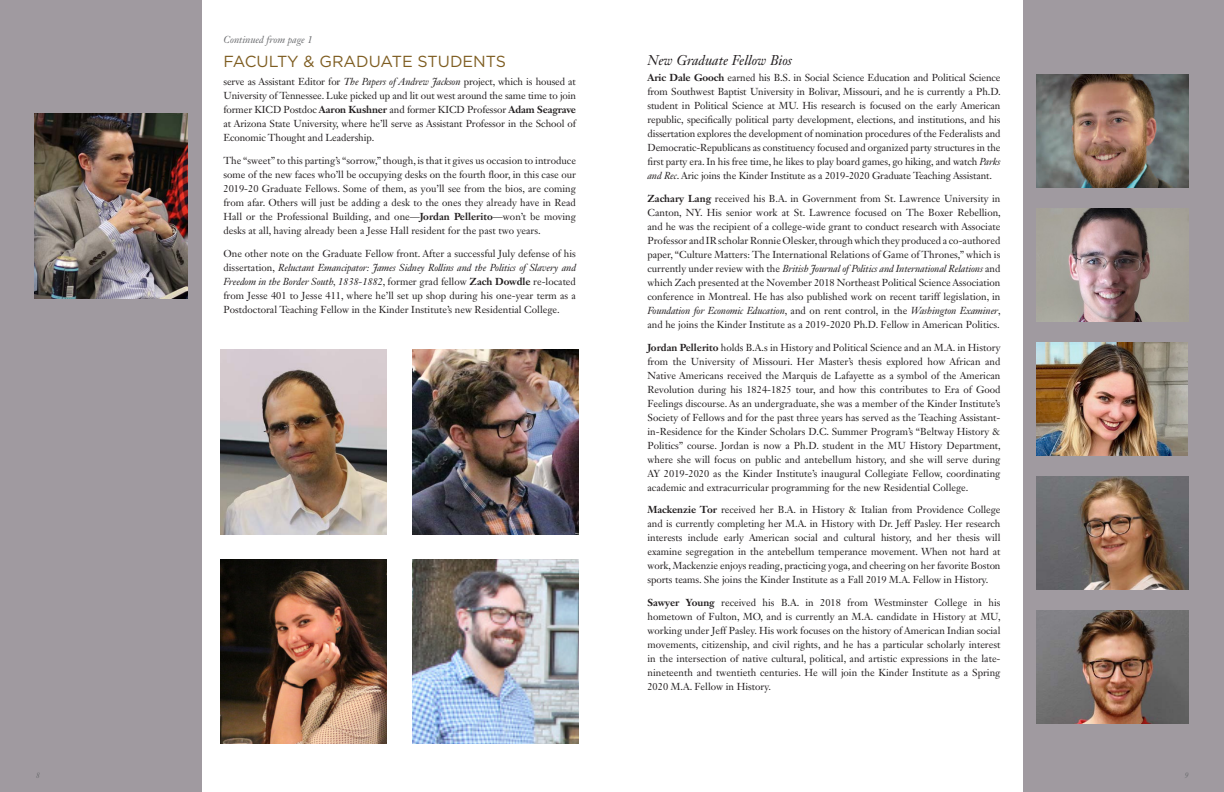
<style>
.page{position:relative;width:1224px;height:792px;background:#fff}
.page>*{position:absolute;margin:0;border:0;box-sizing:border-box;transform-origin:0 0}
.news_heads{font:16px "Gotham";color:#7e5d21}
.Titles{font:italic 14px "Janson Text LT Std";color:#231f20}
.text{font:10px/14px "Janson Text LT Std";color:#231f20;text-align:justify}
.continued_lines{font:italic 10px "Janson Text LT Std";color:#6c6d70}
.continued_lines-2{font:italic 8px "Janson Text LT Std";color:#6c6d70}
.s1{font-style:italic}
.s2{font-weight:700}
</style>
<div class="page">
<div style="left:0;top:0;width:202px;height:792px;background:#a09aa0"></div>
<div style="left:1023px;top:0;width:201px;height:792px;background:#a09aa0"></div>
<img style="left:1036px;top:75px;width:153px;height:113px">
<img style="left:1036px;top:209px;width:153px;height:113px">
<img style="left:1036px;top:343px;width:152px;height:113px">
<img style="left:1036px;top:477px;width:153px;height:113px">
<img style="left:1036px;top:611px;width:153px;height:113px">
<img style="left:413px;top:350px;width:166px;height:184px">
<img style="left:221px;top:559px;width:166px;height:184px">
<img style="left:413px;top:559px;width:166px;height:184px">
<img style="left:221px;top:350px;width:166px;height:184px">
<img style="left:35px;top:114px;width:152px;height:184px">
<p class="continued_lines" style="left:224px;top:33px;width:91px">Continued from page 1</p>
<p class="news_heads" style="left:224px;top:51px;width:284px">FACULTY &amp; GRADUATE STUDENTS</p>
<p class="text" style="left:224px;top:75px;width:354px">serve as Assistant Editor for <span class="s1">The Papers of Andrew Jackson</span> project, which is housed at University of Tennessee. Luke picked up and lit out west around the same time to join former KICD Postdoc <span class="s2">Aaron Kushner</span> and former KICD Professor <span class="s2">Adam Seagrave </span>at Arizona State University, where he’ll serve as Assistant Professor in the School of Economic Thought and Leadership.</p>
<p class="text" style="left:224px;top:153px;width:354px">The “sweet” to this parting’s “sorrow,” though, is that it gives us occasion to introduce some of the new faces who’ll be occupying desks on the fourth floor, in this case our 2019-20 Graduate Fellows. Some of them, as you’ll see from the bios, are coming from afar. Others will just be adding a desk to the ones they already have in Read Hall or the Professional Building, and one—<span class="s2">Jordan Pellerito</span>—won’t be moving desks at all, having already been a Jesse Hall resident for the past two years.</p>
<p class="text" style="left:224px;top:246px;width:354px">One other note on the Graduate Fellow front. After a successful July defense of his dissertation, <span class="s1">Reluctant Emancipator: James Sidney Rollins and the Politics of Slavery and Freedom in the Border South, 1838-1882</span>, former grad fellow <span class="s2">Zach Dowdle</span> re-located from Jesse 401 to Jesse 411, where he’ll set up shop during his one-year term as a Postdoctoral Teaching Fellow in the Kinder Institute’s new Residential College.</p>
<p class="Titles" style="left:647px;top:51px;width:146px">New Graduate Fellow Bios</p>
<p class="text" style="left:647px;top:71px;width:355px"><span class="s2">Aric Dale Gooch</span> earned his B.S. in Social Science Education and Political Science from Southwest Baptist University in Bolivar, Missouri, and he is currently a Ph.D. student in Political Science at MU. His research is focused on the early American republic, specifically political party development, elections, and institutions, and his dissertation explores the development of nomination procedures of the Federalists and Democratic-Republicans as constituency focused and organized party structures in the first party era. In his free time, he likes to play board games, go hiking, and watch <span class="s1">Parks and Rec</span>. Aric joins the Kinder Institute as a 2019-2020 Graduate Teaching Assistant.</p>
<p class="text" style="left:647px;top:192px;width:355px"><span class="s2">Zachary Lang</span> received his B.A. in Government from St. Lawrence University in Canton, NY. His senior work at St. Lawrence focused on The Boxer Rebellion, and he was the recipient of a college-wide grant to conduct research with Associate Professor and IR scholar Ronnie Olesker, through which they produced a co-authored paper, “Culture Matters: The International Relations of Game of Thrones,” which is currently under review with the <span class="s1">British Journal of Politics and International Relations</span> and which Zach presented at the November 2018 Northeast Political Science Association conference in Montreal. He has also published work on recent tariff legislation, in <span class="s1">Foundation for Economic Education</span>, and on rent control, in the <span class="s1">Washington Examiner</span>, and he joins the Kinder Institute as a 2019-2020 Ph.D. Fellow in American Politics.</p>
<p class="text" style="left:647px;top:340px;width:355px"><span class="s2">Jordan Pellerito</span> holds B.A.s in History and Political Science and an M.A. in History from the University of Missouri. Her Master’s thesis explored how African and Native Americans received the Marquis de Lafayette as a symbol of the American Revolution during his 1824-1825 tour, and how this contributes to Era of Good Feelings discourse. As an undergraduate, she was a member of the Kinder Institute’s Society of Fellows and for the past three years has served as the Teaching Assistant&shy;in-Residence for the Kinder Scholars D.C. Summer Program’s “Beltway History &amp; Politics” course. Jordan is now a Ph.D. student in the MU History Department, where she will focus on public and antebellum history, and she will serve during AY 2019-2020 as the Kinder Institute’s inaugural Collegiate Fellow, coordinating academic and extracurricular programming for the new Residential College.</p>
<p class="text" style="left:647px;top:503px;width:355px"><span class="s2">Mackenzie Tor</span> received her B.A. in History &amp; Italian from Providence College and is currently completing her M.A. in History with Dr. Jeff Pasley. Her research interests include early American social and cultural history, and her thesis will examine segregation in the antebellum temperance movement. When not hard at work, Mackenzie enjoys reading, practicing yoga, and cheering on her favorite Boston sports teams. She joins the Kinder Institute as a Fall 2019 M.A. Fellow in History.</p>
<p class="text" style="left:647px;top:595px;width:355px"><span class="s2">Sawyer Young</span> received his B.A. in 2018 from Westminster College in his hometown of Fulton, MO, and is currently an M.A. candidate in History at MU, working under Jeff Pasley. His work focuses on the history of American Indian social movements, citizenship, and civil rights, and he has a particular scholarly interest in the intersection of native cultural, political, and artistic expressions in the late&shy;nineteenth and twentieth centuries. He will join the Kinder Institute as a Spring 2020 M.A. Fellow in History.</p>
<p class="continued_lines-2" style="left:36px;top:770px;width:6px">8</p>
<p class="continued_lines-2" style="left:1184px;top:770px;width:6px">9</p>
</div>
